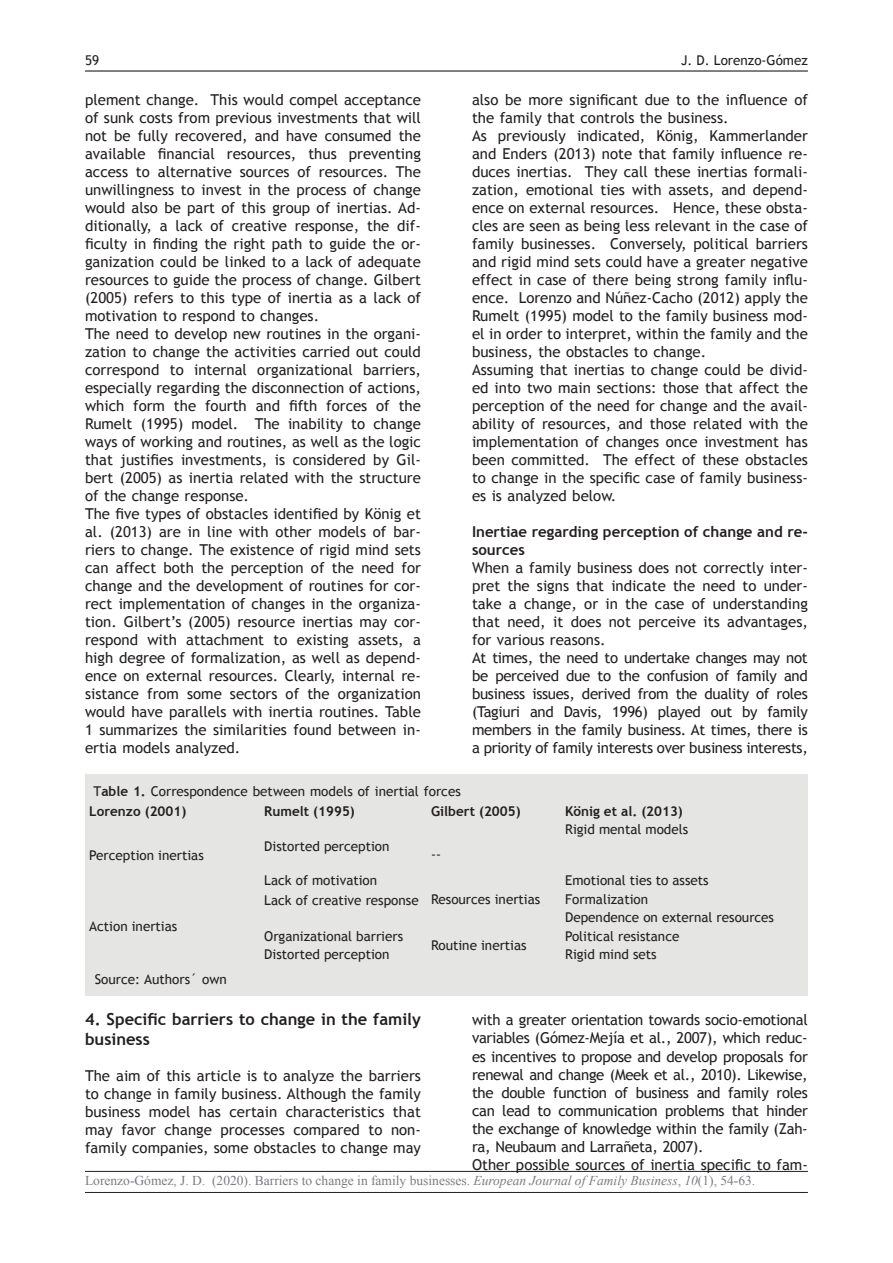
<style>
.page{position:relative;width:893px;height:1263px;background:#fff}
.page>*{position:absolute;margin:0;border:0;box-sizing:border-box;transform-origin:0 0}
.t1{font:700 16.5px/19.8px "Trebuchet MS";color:#231f20}
.t2{font:15px/18px "Trebuchet MS";color:#231f20}
.t3{font:15px/18px "Trebuchet MS";letter-spacing:-.02em;color:#231f20}
.t4{font:700 15px/18px "Trebuchet MS";color:#231f20}
.t5{font:13.5px/20.2px "Trebuchet MS";color:#231f20}
.t6{font:13.5px "Times New Roman";color:#7b7c82}
.t7{font:700 13.5px "Trebuchet MS";color:#231f20}
.s1{font-weight:700}
.s2{font-style:italic}
</style>
<div class="page">
<hr style="left:85px;top:1192px;width:723px;height:1px;background:#231f20">
<hr style="left:85px;top:1171px;width:723px;height:1px;background:#231f20">
<hr style="left:85px;top:70px;width:723px;height:2px;background:#231f20">
<div style="left:85px;top:774px;width:723px;height:221px;background:#e5e5e3"></div>
<p class="t5" style="left:85px;top:51px;width:16px">59</p>
<p class="t5" style="left:681px;top:51px;width:128px">J. D. Lorenzo-Gómez</p>
<p class="t2" style="left:85px;top:90px;width:337px">plement change. This would compel acceptance of sunk costs from previous investments that will not be fully recovered, and have consumed the available financial resources, thus preventing access to alternative sources of resources. The unwillingness to invest in the process of change would also be part of this group of inertias. Ad&shy;ditionally, a lack of creative response, the dif&shy;ficulty in finding the right path to guide the or&shy;ganization could be linked to a lack of adequate resources to guide the process of change. Gilbert (2005) refers to this type of inertia as a lack of motivation to respond to changes.<br>The need to develop new routines in the organi&shy;zation to change the activities carried out could correspond to internal organizational barriers, especially regarding the disconnection of actions, which form the fourth and fifth forces of the Rumelt (1995) model. The inability to change ways of working and routines, as well as the logic that justifies investments, is considered by Gil&shy;bert (2005) as inertia related with the structure of the change response.<br>The five types of obstacles identified by König et al. (2013) are in line with other models of bar&shy;riers to change. The existence of rigid mind sets can affect both the perception of the need for change and the development of routines for cor&shy;rect implementation of changes in the organiza&shy;tion. Gilbert’s (2005) resource inertias may cor&shy;respond with attachment to existing assets, a high degree of formalization, as well as depend&shy;ence on external resources. Clearly, internal re&shy;sistance from some sectors of the organization would have parallels with inertia routines. Table 1 summarizes the similarities found between in&shy;ertia models analyzed.</p>
<p class="t2" style="left:472px;top:90px;width:337px">also be more significant due to the influence of the family that controls the business.<br>As previously indicated, König, Kammerlander and Enders (2013) note that family influence re&shy;duces inertias. They call these inertias formali&shy;zation, emotional ties with assets, and depend&shy;ence on external resources. Hence, these obsta&shy;cles are seen as being less relevant in the case of family businesses. Conversely, political barriers and rigid mind sets could have a greater negative effect in case of there being strong family influ&shy;ence. Lorenzo and Núñez-Cacho (2012) apply the Rumelt (1995) model to the family business mod&shy;el in order to interpret, within the family and the business, the obstacles to change.<br>Assuming that inertias to change could be divid&shy;ed into two main sections: those that affect the perception of the need for change and the avail&shy;ability of resources, and those related with the implementation of changes once investment has been committed. The effect of these obstacles to change in the specific case of family business&shy;es is analyzed below.</p>
<p class="t4" style="left:472px;top:522px;width:337px">Inertiae regarding perception of change and re&shy;sources</p>
<p class="t3" style="left:472px;top:558px;width:337px">When a family business does not correctly inter&shy;pret the signs that indicate the need to under&shy;take a change, or in the case of understanding that need, it does not perceive its advantages, for various reasons.<br>At times, the need to undertake changes may not be perceived due to the confusion of family and business issues, derived from the duality of roles (Tagiuri and Davis, 1996) played out by family members in the family business. At times, there is a priority of family interests over business interests,</p>
<p class="t5" style="left:89px;top:781px;width:373px;text-indent:4px">T<span class="s1">able 1.</span> Correspondence between models of inertial forces<br><span class="s1">Lorenzo (2001)</span></p>
<p class="t7" style="left:264px;top:803px;width:92px">Rumelt (1995)</p>
<p class="t7" style="left:431px;top:803px;width:91px">Gilbert (2005)</p>
<p class="t7" style="left:565px;top:803px;width:119px">König et al. (2013)</p>
<p class="t5" style="left:89px;top:845px;width:116px">Perception inertias</p>
<p class="t5" style="left:89px;top:917px;width:90px">Action inertias</p>
<p class="t5" style="left:264px;top:836px;width:127px">Distorted perception</p>
<p class="t5" style="left:264px;top:870px;width:114px">Lack of motivation</p>
<p class="t5" style="left:431px;top:844px;width:11px">--</p>
<p class="t5" style="left:565px;top:820px;width:125px">Rigid mental models</p>
<p class="t5" style="left:565px;top:870px;width:145px">Emotional ties to assets</p>
<p class="t5" style="left:264px;top:890px;width:156px">Lack of creative response</p>
<p class="t5" style="left:565px;top:890px;width:210px;line-height:18.5px">Formalization<br>Dependence on external resources</p>
<p class="t5" style="left:264px;top:926px;width:140px">Organizational barriers</p>
<p class="t5" style="left:431px;top:935px;width:97px">Routine inertias</p>
<p class="t5" style="left:431px;top:889px;width:111px">Resources inertias</p>
<p class="t5" style="left:565px;top:926px;width:116px">Political resistance</p>
<p class="t5" style="left:264px;top:944px;width:127px">Distorted perception</p>
<p class="t5" style="left:565px;top:944px;width:93px">Rigid mind sets</p>
<p class="t5" style="left:95px;top:969px;width:134px">Source: Authors´ own</p>
<p class="t1" style="left:85px;top:1009px;width:337px">4. Specific barriers to change in the family business</p>
<p class="t2" style="left:85px;top:1067px;width:337px;text-align:justify">The aim of this article is to analyze the barriers to change in family business. Although the family business model has certain characteristics that may favor change processes compared to non&shy;family companies, some obstacles to change may</p>
<p class="t3" style="left:472px;top:1011px;width:337px">with a greater orientation towards socio-emotional variables (Gómez-Mejía et al., 2007), which reduc&shy;es incentives to propose and develop proposals for renewal and change (Meek et al., 2010). Likewise, the double function of business and family roles can lead to communication problems that hinder the exchange of knowledge within the family (Zah&shy;ra, Neubaum and Larrañeta, 2007).<br>Other possible sources of inertia specific to fam-</p>
<p class="t6" style="left:85px;top:1171px;width:672px">Lorenzo-Gómez, J. D. (2020). Barriers to change in family businesses. <span class="s2">European Journal of Family Business</span>, <span class="s2">10</span>(1), 54-63.</p>
</div>
